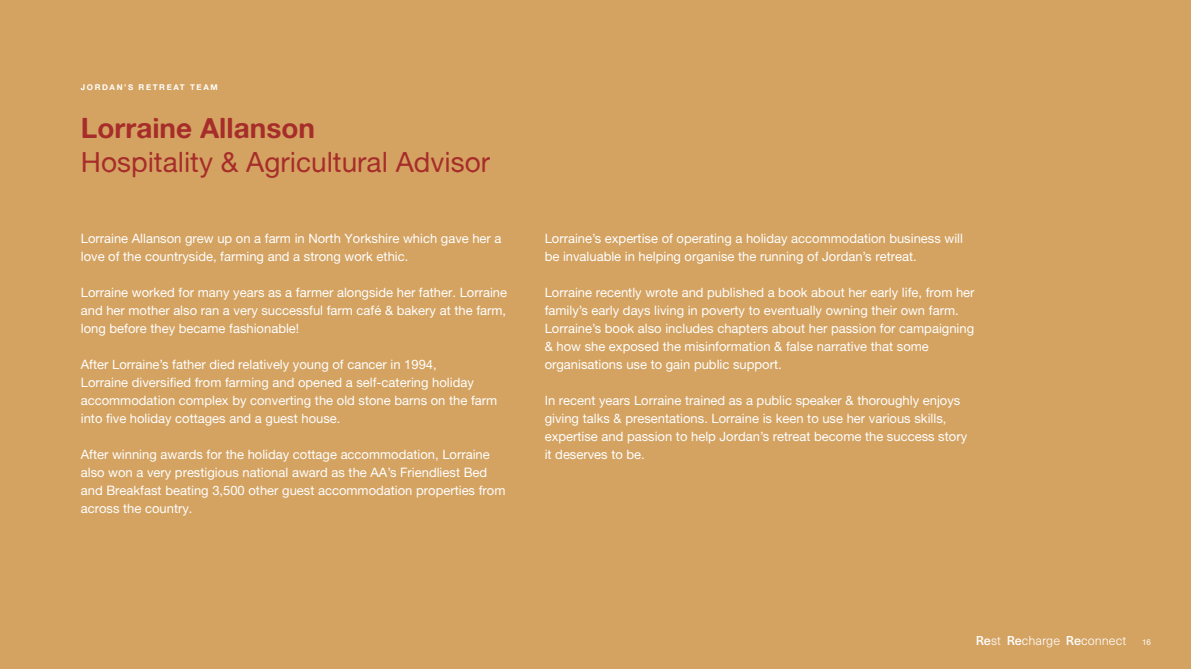
<style>
.page{position:relative;width:1191px;height:669px;background:#d4a362}
.page>*{position:absolute;margin:0;border:0;box-sizing:border-box;transform-origin:0 0}
.t1{font:28px "Alte Haas Grotesk";color:#a72d2a}
.t2{font:28px "Alte Haas Grotesk Bold";color:#a72d2a}
.t3{font:13px/18px "Alte Haas Grotesk";color:#fff}
.t4{font:300 12.6px "Neue Haas Unica Pro";color:#fff}
.t5{font:8px "Alte Haas Grotesk Bold";letter-spacing:.2em;color:#fff}
.t6{font:8px "Alte Haas Grotesk";color:#fff}
.s1{font-weight:500}
</style>
<div class="page">
<p class="t5" style="left:81px;top:82px;width:138px">JORDAN’S RETREAT TEAM</p>
<h1 class="t2" style="left:81px;top:111px;width:236px">Lorraine Allanson</h1>
<h1 class="t1" style="left:81px;top:145px;width:411px">Hospitality &amp; Agricultural Advisor</h1>
<p class="t3" style="left:81px;top:229px;width:422px">Lorraine Allanson grew up on a farm in North Yorkshire which gave her a love of the countryside, farming and a strong work ethic.</p>
<p class="t3" style="left:81px;top:283px;width:428px;text-align:justify">Lorraine worked for many years as a farmer alongside her father. Lorraine and her mother also ran a very successful farm café &amp; bakery at the farm, long before they became fashionable!</p>
<p class="t3" style="left:81px;top:355px;width:418px">After Lorraine’s father died relatively young of cancer in 1994,<br>Lorraine diversified from farming and opened a self-catering holiday accommodation complex by converting the old stone barns on the farm into five holiday cottages and a guest house.</p>
<p class="t3" style="left:81px;top:445px;width:426px">After winning awards for the holiday cottage accommodation, Lorraine also won a very prestigious national award as the AA’s Friendliest Bed and Breakfast beating 3,500 other guest accommodation properties from across the country.</p>
<p class="t3" style="left:544px;top:229px;width:420px">Lorraine’s expertise of operating a holiday accommodation business will be invaluable in helping organise the running of Jordan’s retreat.</p>
<p class="t3" style="left:544px;top:283px;width:431px">Lorraine recently wrote and published a book about her early life, from her family’s early days living in poverty to eventually owning their own farm.<br>Lorraine’s book also includes chapters about her passion for campaigning &amp; how she exposed the misinformation &amp; false narrative that some organisations use to gain public support.</p>
<p class="t3" style="left:544px;top:391px;width:424px">In recent years Lorraine trained as a public speaker &amp; thoroughly enjoys giving talks &amp; presentations. Lorraine is keen to use her various skills, expertise and passion to help Jordan’s retreat become the success story it deserves to be.</p>
<p class="t4" style="left:976px;top:633px;width:152px"><span class="s1">Re</span>st <span class="s1">Re</span>charge <span class="s1">Re</span>connect</p>
<p class="t6" style="left:1142px;top:638px;width:10px">16</p>
</div>
